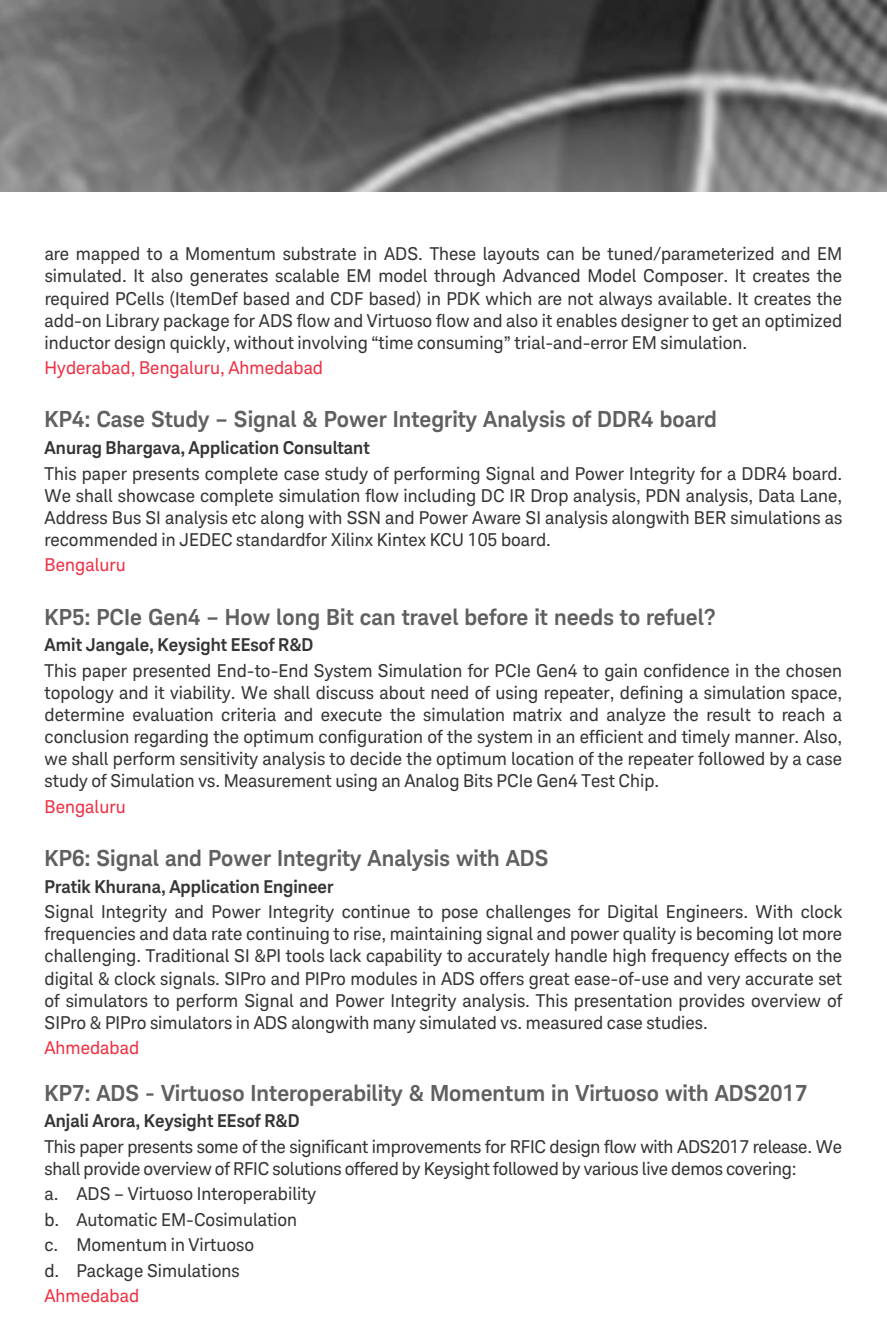
<style>
.page{position:relative;width:887px;height:1340px;background:#fff}
.page>*{position:absolute;margin:0;border:0;box-sizing:border-box;transform-origin:0 0}
.t1{font:700 22.5px "Keysight Sans";color:#606062}
.t2{font:18px/22.1px "Keysight Sans";color:#373435;text-align:justify}
.t3{font:700 18px "Keysight Sans";color:#373435}
.t4{font:18px "Keysight Sans";color:#ee3144}
</style>
<div class="page">
<img style="left:0;top:0;width:887px;height:191px">
<p class="t2" style="left:45px;top:245px;width:799px">are mapped to a Momentum substrate in ADS. These layouts can be tuned/parameterized and EM simulated. It also generates scalable EM model through Advanced Model Composer. It creates the required PCells (ItemDef based and CDF based) in PDK which are not always available. It creates the add-on Library package for ADS flow and Virtuoso flow and also it enables designer to get an optimized inductor design quickly, without involving “time consuming” trial-and-error EM simulation.</p>
<p class="t4" style="left:45px;top:361px;width:280px">Hyderabad, Bengaluru, Ahmedabad</p>
<p class="t1" style="left:45px;top:411px;width:673px">KP4: Case Study – Signal &amp; Power Integrity Analysis of DDR4 board</p>
<p class="t3" style="left:45px;top:441px;width:327px">Anurag Bhargava, Application Consultant</p>
<p class="t2" style="left:45px;top:464px;width:799px">This paper presents complete case study of performing Signal and Power Integrity for a DDR4 board.<br>We shall showcase complete simulation flow including DC IR Drop analysis, PDN analysis, Data Lane, Address Bus SI analysis etc along with SSN and Power Aware SI analysis alongwith BER simulations as recommended in JEDEC standardfor Xilinx Kintex KCU 105 board.</p>
<p class="t4" style="left:45px;top:558px;width:83px">Bengaluru</p>
<p class="t1" style="left:45px;top:608px;width:673px">KP5: PCIe Gen4 – How long Bit can travel before it needs to refuel?</p>
<p class="t3" style="left:45px;top:638px;width:270px">Amit Jangale, Keysight EEsof R&amp;D</p>
<p class="t2" style="left:45px;top:661px;width:799px">This paper presented End-to-End System Simulation for PCIe Gen4 to gain confidence in the chosen topology and it viability. We shall discuss about need of using repeater, defining a simulation space, determine evaluation criteria and execute the simulation matrix and analyze the result to reach a conclusion regarding the optimum configuration of the system in an efficient and timely manner. Also, we shall perform sensitivity analysis to decide the optimum location of the repeater followed by a case study of Simulation vs. Measurement using an Analog Bits PCIe Gen4 Test Chip.</p>
<p class="t4" style="left:45px;top:799px;width:83px">Bengaluru</p>
<p class="t1" style="left:45px;top:849px;width:505px">KP6: Signal and Power Integrity Analysis with ADS</p>
<p class="t3" style="left:45px;top:879px;width:290px">Pratik Khurana, Application Engineer</p>
<p class="t2" style="left:45px;top:902px;width:799px">Signal Integrity and Power Integrity continue to pose challenges for Digital Engineers. With clock frequencies and data rate continuing to rise, maintaining signal and power quality is becoming lot more challenging. Traditional SI &amp;PI tools lack capability to accurately handle high frequency effects on the digital &amp; clock signals. SIPro and PIPro modules in ADS offers great ease-of-use and very accurate set of simulators to perform Signal and Power Integrity analysis. This presentation provides overview of SIPro &amp; PIPro simulators in ADS alongwith many simulated vs. measured case studies.</p>
<p class="t4" style="left:45px;top:1041px;width:96px">Ahmedabad</p>
<p class="t1" style="left:45px;top:1084px;width:764px">KP7: ADS - Virtuoso Interoperability &amp; Momentum in Virtuoso with ADS2017</p>
<p class="t3" style="left:45px;top:1114px;width:257px">Anjali Arora, Keysight EEsof R&amp;D</p>
<p class="t2" style="left:45px;top:1137px;width:799px">This paper presents some of the significant improvements for RFIC design flow with ADS2017 release. We shall provide overview of RFIC solutions offered by Keysight followed by various live demos covering:</p>
<p class="t2" style="left:44px;top:1183px;width:273px;line-height:25.4px;text-align:left">a. ADS – Virtuoso Interoperability b. Automatic EM-Cosimulation<br>c. Momentum in Virtuoso<br>d. Package Simulations</p>
<p class="t4" style="left:44px;top:1288px;width:96px">Ahmedabad</p>
</div>
